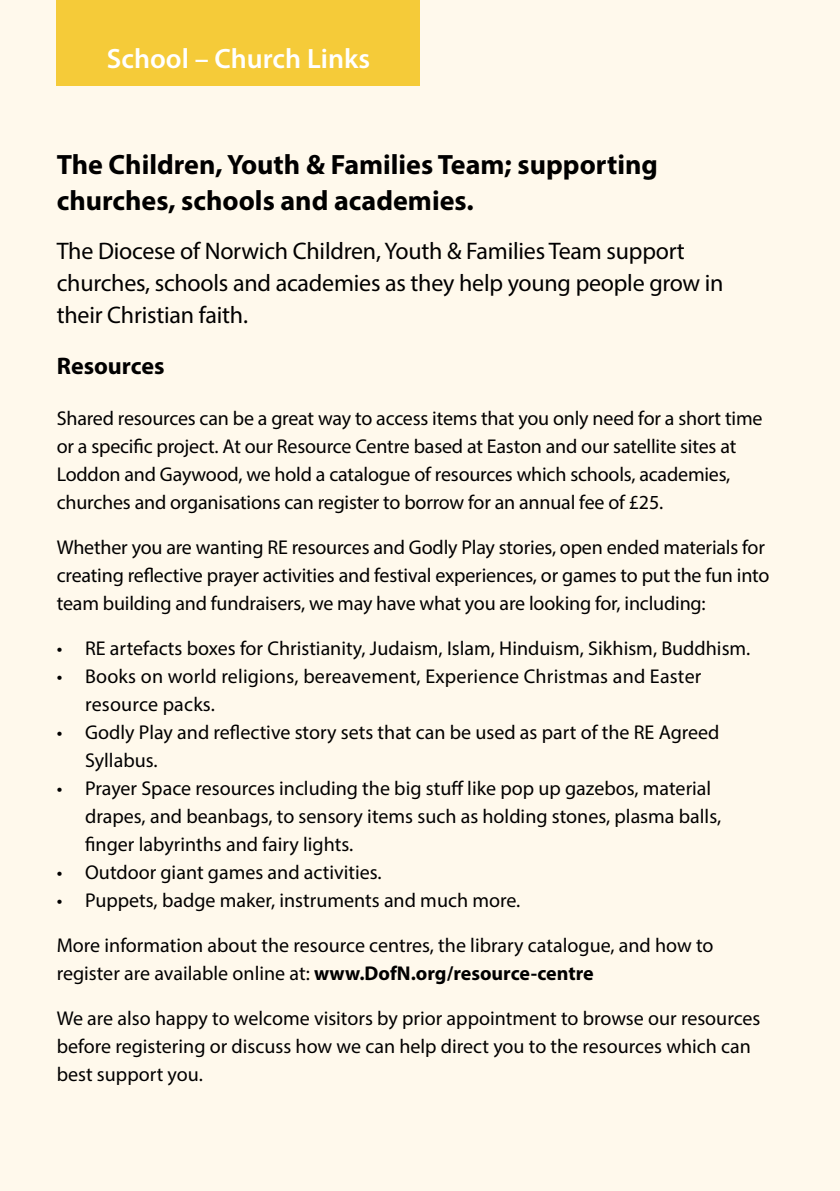
<style>
.page{position:relative;width:840px;height:1191px;background:#fff}
.page>*{position:absolute;margin:0;border:0;box-sizing:border-box;transform-origin:0 0}
.t1{font:700 28px/36px "Myriad Pro";color:#000}
.t2{font:600 28px "Myriad Pro";color:#fff}
.t3{font:24px/32px "Myriad Pro";letter-spacing:-.01em;color:#000}
.t4{font:700 24px "Myriad Pro";color:#000}
.t5{font:20px/28px "Myriad Pro";color:#000}
.s1{font-weight:700}
</style>
<div class="page">
<div style="left:0;top:0;width:839px;height:1191px;background:#fff9ec"></div>
<div style="left:57px;top:0;width:363px;height:85px;background:#f5cb39"></div>
<h1 class="t2" style="left:107px;top:41px;width:265px">School – Church Links</h1>
<h1 class="t1" style="left:57px;top:146px;width:602px">The Children, Youth &amp; Families Team; supporting churches, schools and academies.</h1>
<p class="t3" style="left:57px;top:235px;width:668px">The Diocese of Norwich Children, Youth &amp; Families Team support churches, schools and academies as they help young people grow in their Christian faith.</p>
<p class="t4" style="left:57px;top:350px;width:109px">Resources</p>
<p class="t5" style="left:57px;top:403px;width:706px">Shared resources can be a great way to access items that you only need for a short time or a specific project. At our Resource Centre based at Easton and our satellite sites at Loddon and Gaywood, we hold a catalogue of resources which schools, academies, churches and organisations can register to borrow for an annual fee of £25.</p>
<p class="t5" style="left:57px;top:532px;width:713px">Whether you are wanting RE resources and Godly Play stories, open ended materials for creating reflective prayer activities and festival experiences, or games to put the fun into team building and fundraisers, we may have what you are looking for, including:</p>
<p class="t5" style="left:57px;top:633px;width:694px">• RE artefacts boxes for Christianity, Judaism, Islam, Hinduism, Sikhism, Buddhism.</p>
<p class="t5" style="left:85px;top:661px;width:617px;text-indent:-28px">• Books on world religions, bereavement, Experience Christmas and Easter resource packs.</p>
<p class="t5" style="left:85px;top:717px;width:635px;text-indent:-28px">• Godly Play and reflective story sets that can be used as part of the RE Agreed<br>Syllabus.</p>
<p class="t5" style="left:85px;top:773px;width:637px;text-indent:-28px">• Prayer Space resources including the big stuff like pop up gazebos, material drapes, and beanbags, to sensory items such as holding stones, plasma balls, finger labyrinths and fairy lights.</p>
<p class="t5" style="left:57px;top:857px;width:326px">• Outdoor giant games and activities.</p>
<p class="t5" style="left:57px;top:885px;width:465px">• Puppets, badge maker, instruments and much more.</p>
<p class="t5" style="left:57px;top:930px;width:658px">More information about the resource centres, the library catalogue, and how to register are available online at: <span class="s1">www.DofN.org/resource-centre</span></p>
<p class="t5" style="left:57px;top:1003px;width:704px">We are also happy to welcome visitors by prior appointment to browse our resources before registering or discuss how we can help direct you to the resources which can best support you.</p>
</div>
